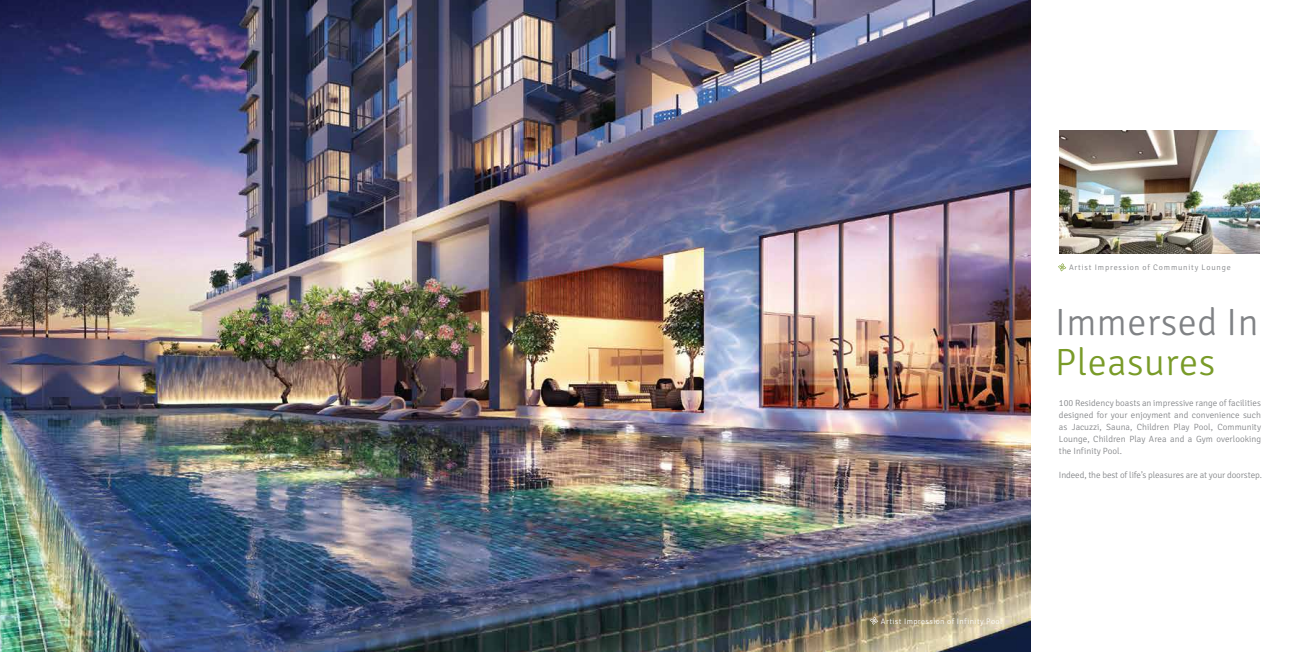
<style>
.page{position:relative;width:1304px;height:652px;background:#fff}
.page>*{position:absolute;margin:0;border:0;box-sizing:border-box;transform-origin:0 0}
.t1{font:300 38px "Signika Negative";letter-spacing:.015em;color:#808285}
.t2{font:300 38px "Signika Negative";letter-spacing:.015em;color:#799b28}
.t3{font:300 9px/12px "Signika Negative";letter-spacing:-.005em;color:#808285;text-align:justify}
.t4{font:300 8px "Signika Negative";letter-spacing:.1em;color:#808285}
.t5{font:300 8px "Signika Negative";letter-spacing:.05em;color:#fff}
</style>
<div class="page">
<img style="left:0;top:0;width:1031px;height:652px">
<svg style="left:870px;top:616px;width:8px;height:9px"></svg>
<img style="left:1059px;top:130px;width:201px;height:124px">
<svg style="left:1058px;top:263px;width:8px;height:9px"></svg>
<p class="t5" style="left:881px;top:617px;width:123px">Artist Impression of Infinity Pool</p>
<p class="t4" style="left:1069px;top:263px;width:163px">Artist Impression of Community Lounge</p>
<h1 class="t1" style="left:1055px;top:302px;width:205px">Immersed In</h1>
<h1 class="t2" style="left:1055px;top:342px;width:161px">Pleasures</h1>
<p class="t3" style="left:1059px;top:397px;width:204px">100 Residency boasts an impressive range of facilities designed for your enjoyment and convenience such as Jacuzzi, Sauna, Children Play Pool, Community Lounge, Children Play Area and a Gym overlooking the Infinity Pool.</p>
<p class="t3" style="left:1059px;top:469px;width:204px">Indeed, the best of life’s pleasures are at your doorstep.</p>
</div>
